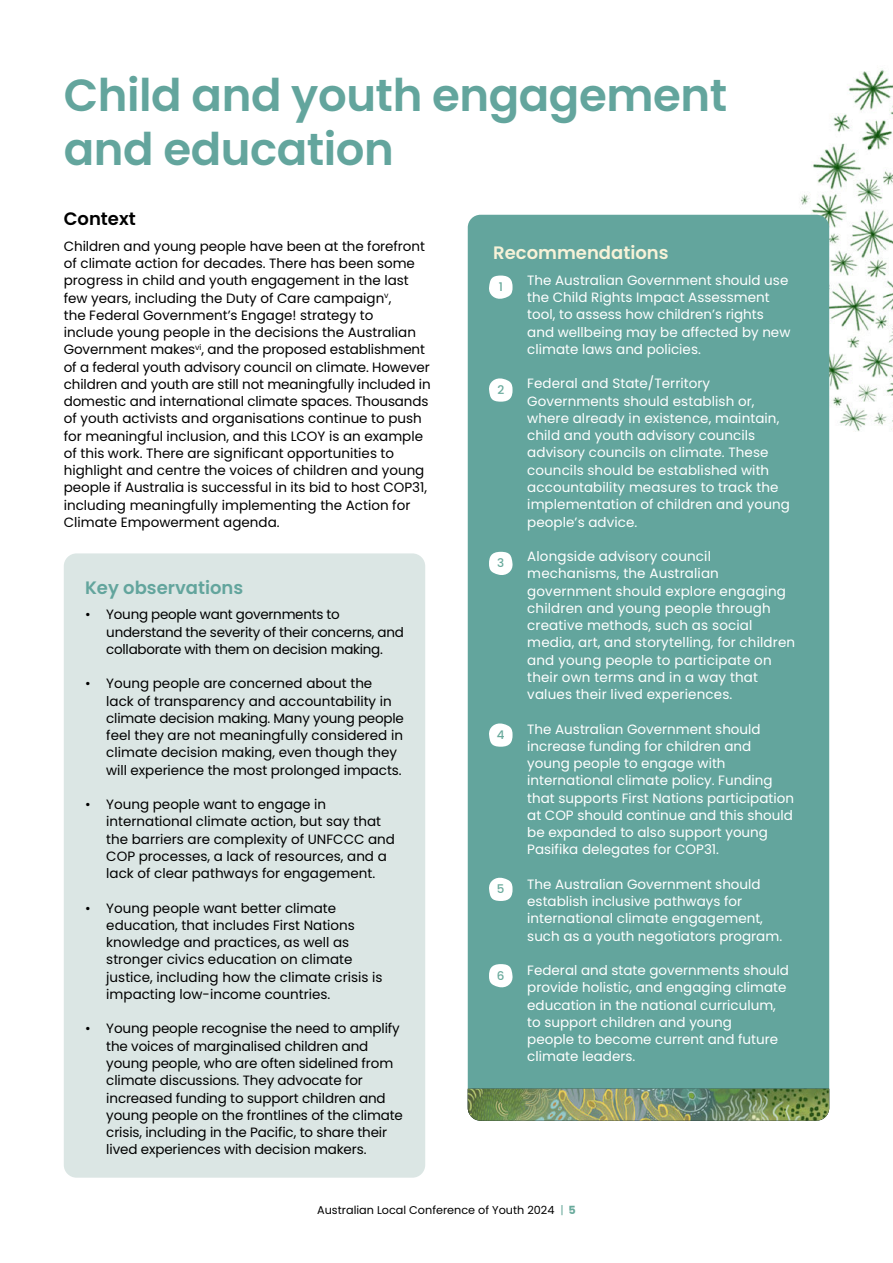
<style>
.page{position:relative;width:893px;height:1263px;background:#fff}
.page>*{position:absolute;margin:0;border:0;box-sizing:border-box;transform-origin:0 0}
.t1{font:600 45px/54px "Poppins";letter-spacing:-.01em;color:#63a59d}
.t2{font:600 18px "Poppins";color:#63a59d}
.t3{font:600 18px "Poppins";color:#f7f2d8}
.t4{font:600 18px "Poppins";color:#000}
.t5{font:13.5px/17.2px "Poppins";color:#000}
.t6{font:13.5px/17.2px "Poppins";color:#fff}
.t7{font:13.5px/17.2px "Poppins";letter-spacing:-.02em;color:#000}
.t8{font:500 12px "Poppins";color:#68a99b}
.t9{font:11.25px "Poppins";color:#000}
.s1{color:#68a99b}
.s2{font-weight:700;color:#68a99b}
</style>
<div class="page">
<img style="left:623px;top:69px;width:270px;height:365px">
<div style="left:64px;top:553px;width:361px;height:625px;background:#dbe6e4;border-radius:13px"></div>
<div style="left:468px;top:215px;width:361px;height:906px;background:#63a59d;border-radius:13px"></div>
<svg style="left:489px;top:276px;width:24px;height:23px"></svg>
<svg style="left:489px;top:378px;width:24px;height:24px"></svg>
<svg style="left:489px;top:877px;width:24px;height:24px"></svg>
<svg style="left:489px;top:552px;width:24px;height:23px"></svg>
<svg style="left:489px;top:964px;width:24px;height:24px"></svg>
<svg style="left:489px;top:723px;width:24px;height:24px"></svg>
<img style="left:468px;top:1089px;width:361px;height:32px">
<h1 class="t1" style="left:64px;top:73px;width:665px">Child and youth engagement and education</h1>
<h2 class="t4" style="left:64px;top:211px;width:73px">Context</h2>
<p class="t5" style="left:64px;top:238px;width:368px">Children and young people have been at the forefront of climate action for decades. There has been some progress in child and youth engagement in the last few years, including the Duty of Care campaign<sup>v</sup>,<br>the Federal Government’s Engage! strategy to<br>include young people in the decisions the Australian Government makes<sup>vi</sup>, and the proposed establishment of a federal youth advisory council on climate. However children and youth are still not meaningfully included in domestic and international climate spaces. Thousands of youth activists and organisations continue to push for meaningful inclusion, and this LCOY is an example of this work. There are significant opportunities to highlight and centre the voices of children and young people if Australia is successful in its bid to host COP31, including meaningfully implementing the Action for Climate Empowerment agenda.</p>
<h2 class="t2" style="left:85px;top:579px;width:160px">Key observations</h2>
<p class="t7" style="left:106px;top:606px;width:299px;text-indent:-21px">• Young people want governments to understand the severity of their concerns, and collaborate with them on decision making.</p>
<p class="t5" style="left:106px;top:675px;width:299px;text-indent:-21px">• Young people are concerned about the<br>lack of transparency and accountability in climate decision making. Many young people feel they are not meaningfully considered in climate decision making, even though they will experience the most prolonged impacts.</p>
<p class="t5" style="left:106px;top:796px;width:290px;text-indent:-21px">• Young people want to engage in international climate action, but say that the barriers are complexity of UNFCCC and COP processes, a lack of resources, and a lack of clear pathways for engagement.</p>
<p class="t5" style="left:106px;top:899px;width:278px;text-indent:-21px">• Young people want better climate education, that includes First Nations knowledge and practices, as well as stronger civics education on climate justice, including how the climate crisis is impacting low-income countries.</p>
<p class="t5" style="left:106px;top:1020px;width:298px;text-indent:-21px">• Young people recognise the need to amplify the voices of marginalised children and young people, who are often sidelined from climate discussions. They advocate for increased funding to support children and young people on the frontlines of the climate crisis, including in the Pacific, to share their lived experiences with decision makers.</p>
<h2 class="t3" style="left:493px;top:245px;width:177px">Recommendations</h2>
<p class="t6" style="left:527px;top:272px;width:265px">The Australian Government should use the Child Rights Impact Assessment tool, to assess how children’s rights and wellbeing may be affected by new climate laws and policies.</p>
<p class="t6" style="left:527px;top:375px;width:264px">Federal and State/Territory Governments should establish or, where already in existence, maintain, child and youth advisory councils advisory councils on climate. These councils should be established with accountability measures to track the implementation of children and young people’s advice.</p>
<p class="t6" style="left:527px;top:548px;width:269px">Alongside advisory council mechanisms, the Australian government should explore engaging children and young people through creative methods, such as social media, art, and storytelling, for children and young people to participate on their own terms and in a way that values their lived experiences.</p>
<p class="t6" style="left:527px;top:720px;width:268px">The Australian Government should increase funding for children and young people to engage with international climate policy. Funding that supports First Nations participation at COP should continue and this should be expanded to also support young Pasifika delegates for COP31.</p>
<p class="t6" style="left:527px;top:876px;width:256px">The Australian Government should establish inclusive pathways for international climate engagement, such as a youth negotiators program.</p>
<p class="t6" style="left:527px;top:962px;width:263px">Federal and state governments should provide holistic, and engaging climate education in the national curriculum, to support children and young<br>people to become current and future climate leaders.</p>
<p class="t8" style="left:499px;top:280px;width:6px">1</p>
<p class="t8" style="left:497px;top:383px;width:8px">2</p>
<p class="t8" style="left:497px;top:556px;width:9px">3</p>
<p class="t8" style="left:497px;top:728px;width:9px">4</p>
<p class="t8" style="left:497px;top:882px;width:9px">5</p>
<p class="t8" style="left:497px;top:968px;width:9px">6</p>
<p class="t9" style="left:317px;top:1203px;width:260px">Australian Local Conference of Youth 2024 <span class="s1">|</span> <span class="s2">5</span></p>
</div>
